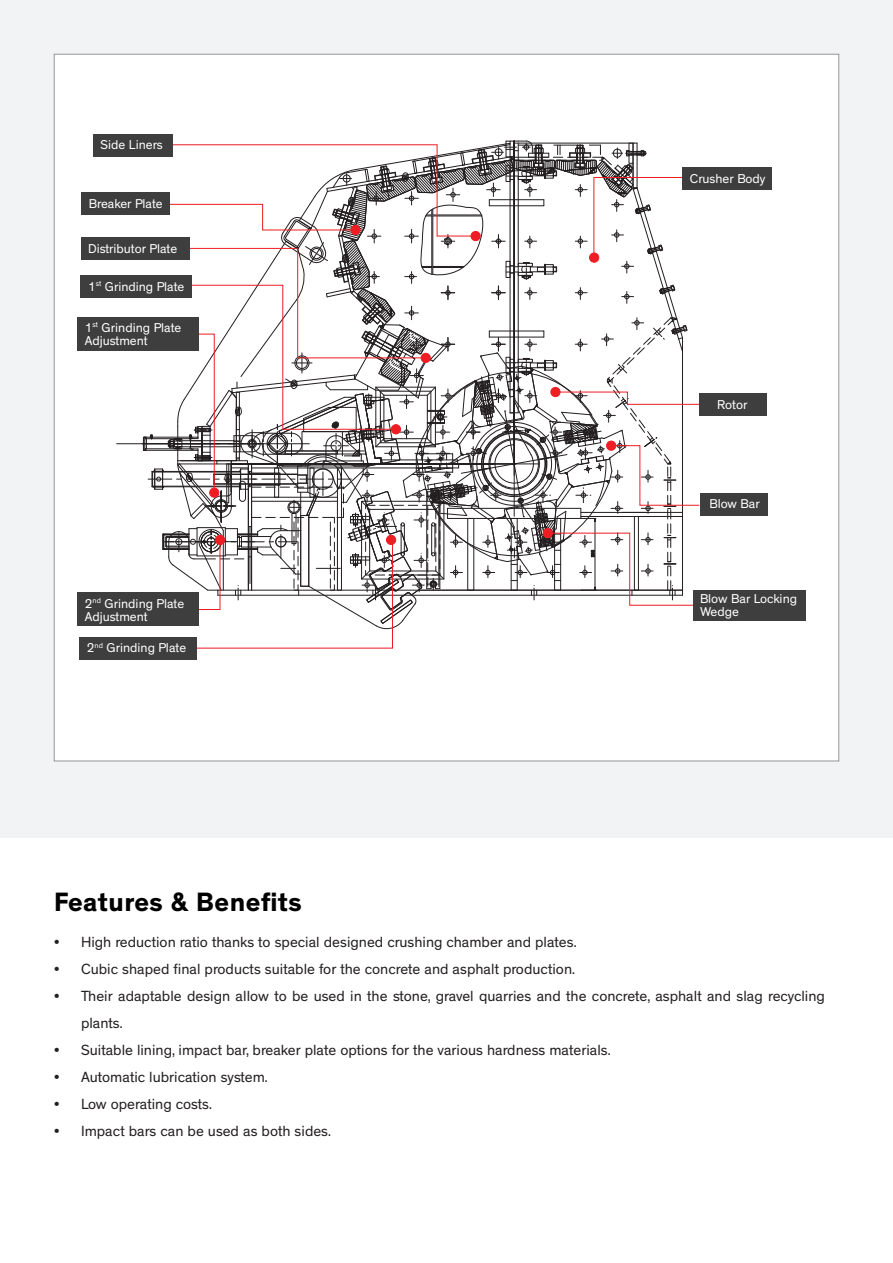
<style>
.page{position:relative;width:893px;height:1263px;background:#fff}
.page>*{position:absolute;margin:0;border:0;box-sizing:border-box;transform-origin:0 0}
.t1{font:700 27px "Theinhardt";letter-spacing:.02em;color:#000}
.t2{font:15px/27px "Theinhardt";color:#231f20}
.t3{font:13.05px/13px "Theinhardt";color:#fff}
</style>
<div class="page">
<div style="left:0;top:0;width:893px;height:838px;background:#f2f3f4"></div>
<div style="left:54px;top:54px;width:785px;height:707px;background:#fff;border:1px solid #939598"></div>
<svg style="left:117px;top:141px;width:595px;height:507px"></svg>
<div style="left:215px;top:535px;width:10px;height:9px;background:#ee1d23;border-radius:50%"></div>
<div style="left:215px;top:535px;width:10px;height:10px;border:1px solid #ee1d23;border-radius:50%"></div>
<div style="left:694px;top:590px;width:112px;height:31px;background:#3e3e3f"></div>
<div style="left:700px;top:493px;width:68px;height:22px;background:#3e3e3f"></div>
<div style="left:699px;top:393px;width:68px;height:22px;background:#3e3e3f"></div>
<div style="left:682px;top:167px;width:90px;height:22px;background:#3e3e3f"></div>
<div style="left:93px;top:134px;width:79px;height:22px;background:#3e3e3f"></div>
<div style="left:82px;top:192px;width:88px;height:22px;background:#3e3e3f"></div>
<div style="left:81px;top:238px;width:109px;height:22px;background:#3e3e3f"></div>
<div style="left:81px;top:275px;width:111px;height:23px;background:#3e3e3f"></div>
<div style="left:80px;top:637px;width:117px;height:22px;background:#3e3e3f"></div>
<div style="left:78px;top:592px;width:121px;height:34px;background:#3e3e3f"></div>
<div style="left:78px;top:317px;width:121px;height:33px;background:#3e3e3f"></div>
<p class="t3" style="left:100px;top:139px;width:64px">Side Liners</p>
<p class="t3" style="left:89px;top:197px;width:75px">Breaker Plate</p>
<p class="t3" style="left:88px;top:242px;width:91px">Distributor Plate</p>
<p class="t3" style="left:88px;top:280px;width:98px">1<sup>st</sup> Grinding Plate</p>
<p class="t3" style="left:85px;top:321px;width:98px">1<sup>st</sup> Grinding Plate<br>Adjustment</p>
<p class="t3" style="left:85px;top:597px;width:101px">2<sup>nd</sup> Grinding Plate<br>Adjustment</p>
<p class="t3" style="left:87px;top:642px;width:101px">2<sup>nd</sup> Grinding Plate</p>
<p class="t3" style="left:690px;top:172px;width:77px">Crusher Body</p>
<p class="t3" style="left:717px;top:398px;width:32px">Rotor</p>
<p class="t3" style="left:709px;top:498px;width:52px">Blow Bar</p>
<p class="t3" style="left:700px;top:593px;width:99px">Blow Bar Locking<br>Wedge</p>
<h1 class="t1" style="left:54px;top:885px;width:249px">Features &amp; Benefits</h1>
<p class="t2" style="left:54px;top:929px;width:524px">• High reduction ratio thanks to special designed crushing chamber and plates.</p>
<p class="t2" style="left:54px;top:956px;width:522px">• Cubic shaped final products suitable for the concrete and asphalt production.</p>
<p class="t2" style="left:81px;top:983px;width:745px;text-indent:-27px">• Their adaptable design allow to be used in the stone, gravel quarries and the concrete, asphalt and slag recycling plants.</p>
<p class="t2" style="left:54px;top:1037px;width:558px">• Suitable lining, impact bar, breaker plate options for the various hardness materials.</p>
<p class="t2" style="left:54px;top:1064px;width:215px">• Automatic lubrication system.</p>
<p class="t2" style="left:54px;top:1091px;width:159px">• Low operating costs.</p>
<p class="t2" style="left:54px;top:1118px;width:279px">• Impact bars can be used as both sides.</p>
</div>
